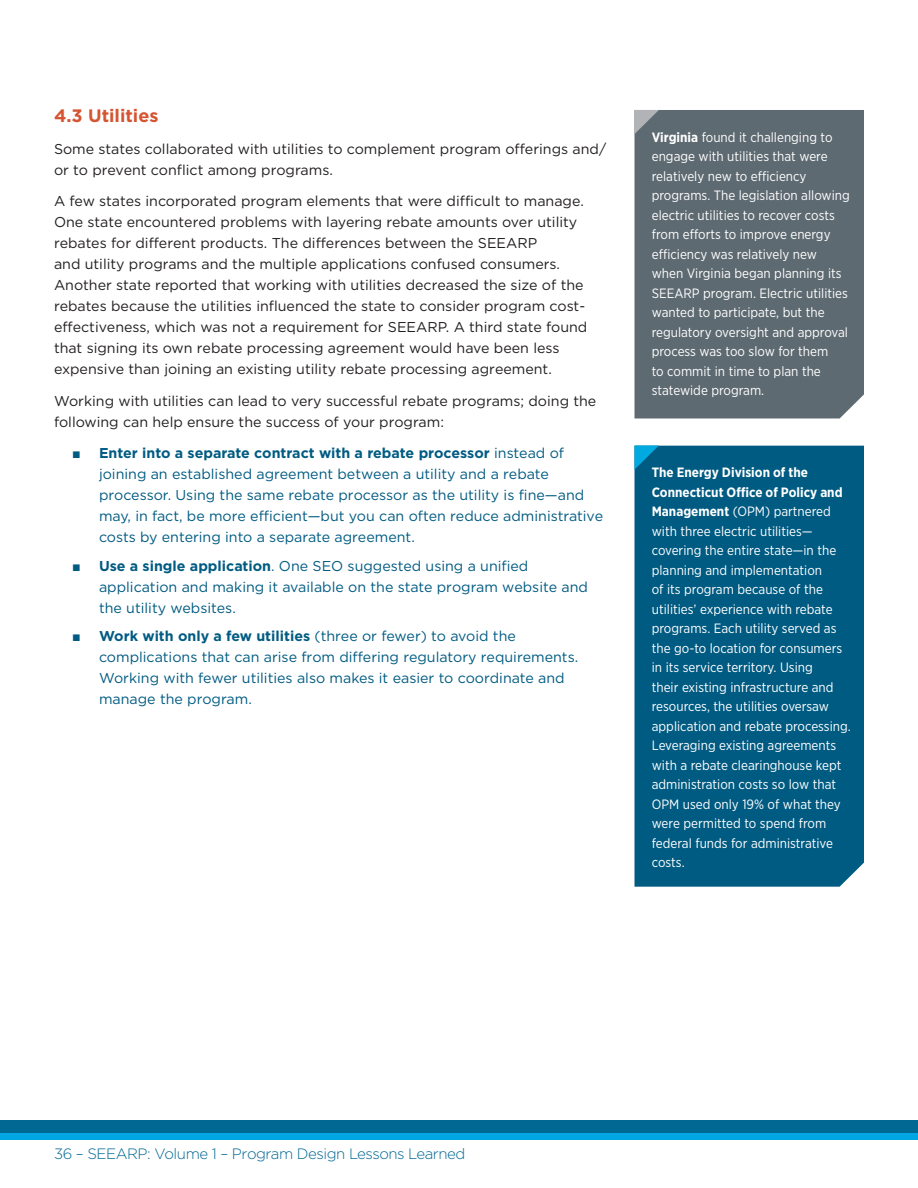
<style>
.page{position:relative;width:918px;height:1188px;background:#fff}
.page>*{position:absolute;margin:0;border:0;box-sizing:border-box;transform-origin:0 0}
.SEEARP_Header03{font:700 18px "Gotham";color:#d55532}
.t1{font:300 15px "Gotham";letter-spacing:-.03em;color:#006893}
.SEEARP_COPY{font:14.25px/21px "Gotham";color:#231f20}
.t2{font:14.25px/21px "Gotham";color:#005b82}
.SEEARP_SideBar{font:13.5px/19.5px "Gotham Narrow";color:#fff}
.s1{font-family:"Arial";font-weight:700}
.s2{font-weight:700}
</style>
<div class="page">
<div style="left:0;top:1121px;width:918px;height:13px;background:#006893"></div>
<div style="left:0;top:1133px;width:918px;height:6px;background:#00a5e3"></div>
<div style="left:634px;top:446px;width:230px;height:441px;background:#005b82"></div>
<svg style="left:634px;top:446px;width:25px;height:24px"></svg>
<div style="left:634px;top:110px;width:230px;height:309px;background:#5e6a71"></div>
<svg style="left:634px;top:110px;width:25px;height:24px"></svg>
<p class="SEEARP_Header03" style="left:54px;top:106px;width:106px">4.3 Utilities</p>
<p class="SEEARP_COPY" style="left:54px;top:138px;width:554px">Some states collaborated with utilities to complement program offerings and/ or to prevent conflict among programs.</p>
<p class="SEEARP_COPY" style="left:54px;top:191px;width:535px">A few states incorporated program elements that were difficult to manage.<br>One state encountered problems with layering rebate amounts over utility rebates for different products. The differences between the SEEARP<br>and utility programs and the multiple applications confused consumers.<br>Another state reported that working with utilities decreased the size of the rebates because the utilities influenced the state to consider program cost&shy;effectiveness, which was not a requirement for SEEARP. A third state found that signing its own rebate processing agreement would have been less expensive than joining an existing utility rebate processing agreement.</p>
<p class="SEEARP_COPY" style="left:54px;top:390px;width:544px">Working with utilities can lead to very successful rebate programs; doing the following can help ensure the success of your program:</p>
<p class="t2" style="left:99px;top:443px;width:506px;text-indent:-27px"><span class="s1">■</span> <span class="s2">Enter into a separate contract with a rebate processor</span> instead of joining an established agreement between a utility and a rebate processor. Using the same rebate processor as the utility is fineÑand may, in fact, be more efficientÑbut you can often reduce administrative costs by entering into a separate agreement.</p>
<p class="t2" style="left:99px;top:555px;width:490px;text-indent:-27px"><span class="s1">■</span> <span class="s2">Use a single application</span>. One SEO suggested using a unified application and making it available on the state program website and the utility websites.</p>
<p class="t2" style="left:99px;top:626px;width:479px;text-indent:-27px"><span class="s1">■</span> <span class="s2">Work with only a few utilities</span> (three or fewer) to avoid the complications that can arise from differing regulatory requirements.<br>Working with fewer utilities also makes it easier to coordinate and manage the program.</p>
<p class="SEEARP_SideBar" style="left:652px;top:127px;width:200px"><span class="s2">Virginia</span> found it challenging to engage with utilities that were relatively new to efficiency programs. The legislation allowing electric utilities to recover costs from efforts to improve energy efficiency was relatively new when Virginia began planning its<br>SEEARP program. Electric utilities wanted to participate, but the regulatory oversight and approval process was too slow for them<br>to commit in time to plan the statewide program.</p>
<p class="SEEARP_SideBar" style="left:652px;top:462px;width:201px"><span class="s2">The Energy Division of the<br>Connecticut Office of Policy and<br>Management</span> (OPM) partnered with three electric utilities— covering the entire state—in the planning and implementation<br>of its program because of the utilities’ experience with rebate programs. Each utility served as the go-to location for consumers in its service territory. Using<br>their existing infrastructure and resources, the utilities oversaw application and rebate processing.<br>Leveraging existing agreements with a rebate clearinghouse kept administration costs so low that<br>OPM used only 19% of what they were permitted to spend from federal funds for administrative costs.</p>
<p class="t1" style="left:54px;top:1146px;width:413px">36 Ð SEEARP: Volume 1 Ð Program Design Lessons Learned</p>
</div>
